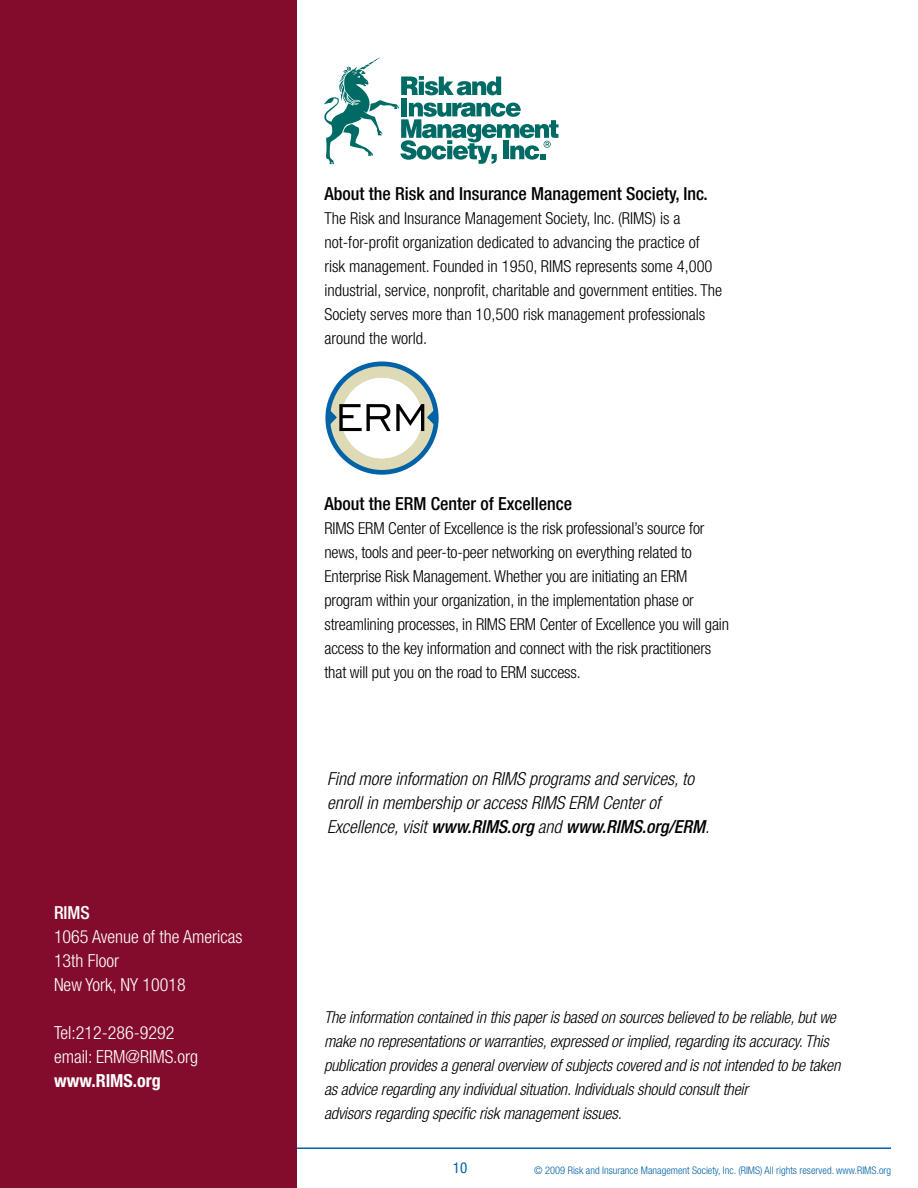
<style>
.page{position:relative;width:918px;height:1188px;background:#fff}
.page>*{position:absolute;margin:0;border:0;box-sizing:border-box;transform-origin:0 0}
.t1{font:italic 300 condensed 18px/24px "Helvetica Neue";color:#000}
.t2{font:300 condensed 18px/24px "Helvetica Neue";color:#fff}
.t3{font:500 condensed 18px "Helvetica Neue";color:#000}
.t4{font:700 condensed 18px "Helvetica Neue";color:#fff}
.t5{font:500 condensed 18px "Helvetica Neue";color:#fff}
.t6{font:300 condensed 16.5px/24px "Helvetica Neue";letter-spacing:-.01em;color:#000}
.t7{font:italic 300 condensed 16.5px/24px "Helvetica Neue";letter-spacing:-.01em;color:#000}
.t8{font:condensed 15px "Helvetica Neue";color:#0062a7}
.t9{font:300 condensed 10.5px "Helvetica Neue";color:#0062a7}
.s1{font-weight:500}
</style>
<div class="page">
<hr style="left:27px;top:1148px;width:864px;height:1px;background:#0062a7">
<div style="left:0;top:0;width:297px;height:1188px;background:#830c2c"></div>
<svg style="left:324px;top:57px;width:234px;height:107px"></svg>
<div style="left:325px;top:362px;width:114px;height:113px;border:5px solid #0062a7;border-radius:50%"></div>
<svg style="left:329px;top:364px;width:108px;height:108px"></svg>
<p class="t5" style="left:54px;top:902px;width:37px">RIMS</p>
<p class="t2" style="left:54px;top:924px;width:190px">1065 Avenue of the Americas<br>13th Floor<br>New York, NY 10018</p>
<p class="t2" style="left:54px;top:1020px;width:146px">Tel:212-286-9292 email: ERM@RIMS.org</p>
<p class="t4" style="left:54px;top:1069px;width:108px">www.RIMS.org</p>
<p class="t3" style="left:324px;top:183px;width:385px">About the Risk and Insurance Management Society, Inc.</p>
<p class="t6" style="left:324px;top:206px;width:399px">The Risk and Insurance Management Society, Inc. (RIMS) is a not-for-profit organization dedicated to advancing the practice of risk management. Founded in 1950, RIMS represents some 4,000 industrial, service, nonprofit, charitable and government entities. The Society serves more than 10,500 risk management professionals around the world.</p>
<p class="t3" style="left:324px;top:493px;width:249px">About the ERM Center of Excellence</p>
<p class="t6" style="left:324px;top:516px;width:406px">RIMS ERM Center of Excellence is the risk professional’s source for news, tools and peer-to-peer networking on everything related to Enterprise Risk Management. Whether you are initiating an ERM program within your organization, in the implementation phase or streamlining processes, in RIMS ERM Center of Excellence you will gain access to the key information and connect with the risk practitioners that will put you on the road to ERM success.</p>
<p class="t1" style="left:327px;top:766px;width:384px">Find more information on RIMS programs and services, to enroll in membership or access RIMS ERM Center of<br>Excellence, visit <span class="s1">www.RIMS.org</span> and <span class="s1">www.RIMS.org/ERM</span>.</p>
<p class="t7" style="left:324px;top:1005px;width:518px">The information contained in this paper is based on sources believed to be reliable, but we make no representations or warranties, expressed or implied, regarding its accuracy. This publication provides a general overview of subjects covered and is not intended to be taken as advice regarding any individual situation. Individuals should consult their<br>advisors regarding specific risk management issues.</p>
<p class="t8" style="left:453px;top:1159px;width:16px">10</p>
<p class="t9" style="left:534px;top:1164px;width:358px">© 2009 Risk and Insurance Management Society, Inc. (RIMS) All rights reserved. www.RIMS.org</p>
</div>
